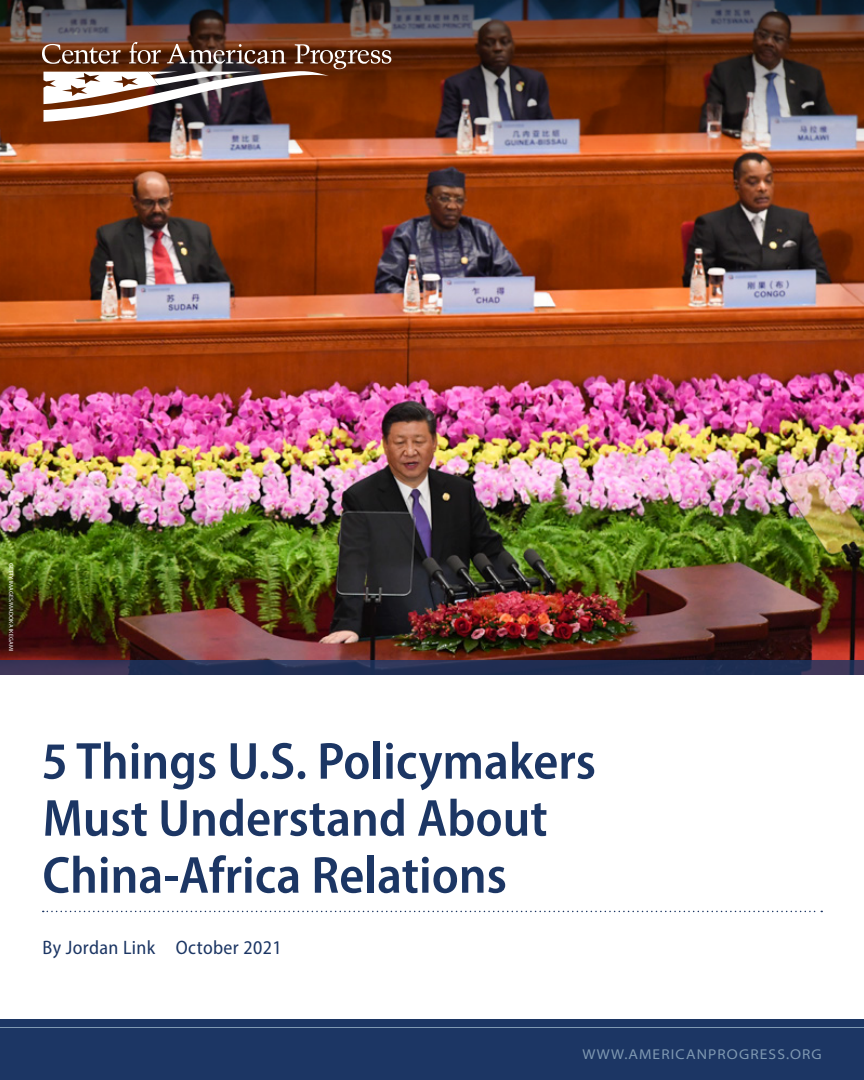
<style>
.page{position:relative;width:864px;height:1080px;background:#fff}
.page>*{position:absolute;margin:0;border:0;box-sizing:border-box;transform-origin:0 0}
.t1{font:600 semi-condensed 52.5px/57px "Myriad Pro";color:#1c3664}
.t2{font:semi-condensed 19.5px "Myriad Pro";letter-spacing:.02em;color:#1c3664}
.t3{font:semi-expanded 14.25px "Myriad Pro";letter-spacing:.08em;color:#7f99b2}
.t4{font:6px "Myriad Pro";letter-spacing:.02em;color:#fff}
</style>
<div class="page">
<div style="left:0;top:1019px;width:864px;height:61px;background:#1c3664"></div>
<img style="left:0;top:148px;width:864px;height:512px">
<svg style="left:43px;top:911px;width:779px;height:1px"></svg>
<svg style="left:0;top:660px;width:864px;height:15px;background:#263054"></svg>
<img style="left:0;top:0;width:864px;height:148px">
<svg style="left:42px;top:42px;width:349px;height:80px"></svg>
<hr style="left:0;top:1027px;width:864px;height:1px;background:#7f99b2">
<p class="t4" style="left:15px;top:563px;width:90px;rotate:90deg">GETTY IMAGES/MADOKA IKEGAMI</p>
<p class="t1" style="left:42px;top:731px;width:556px">5 Things U.S. Policymakers<br>Must Understand About<br>China-Africa Relations</p>
<p class="t2" style="left:43px;top:936px;width:241px">By Jordan Link October 2021</p>
<p class="t3" style="left:582px;top:1046px;width:241px">WWW.AMERICANPROGRESS.ORG</p>
</div>
